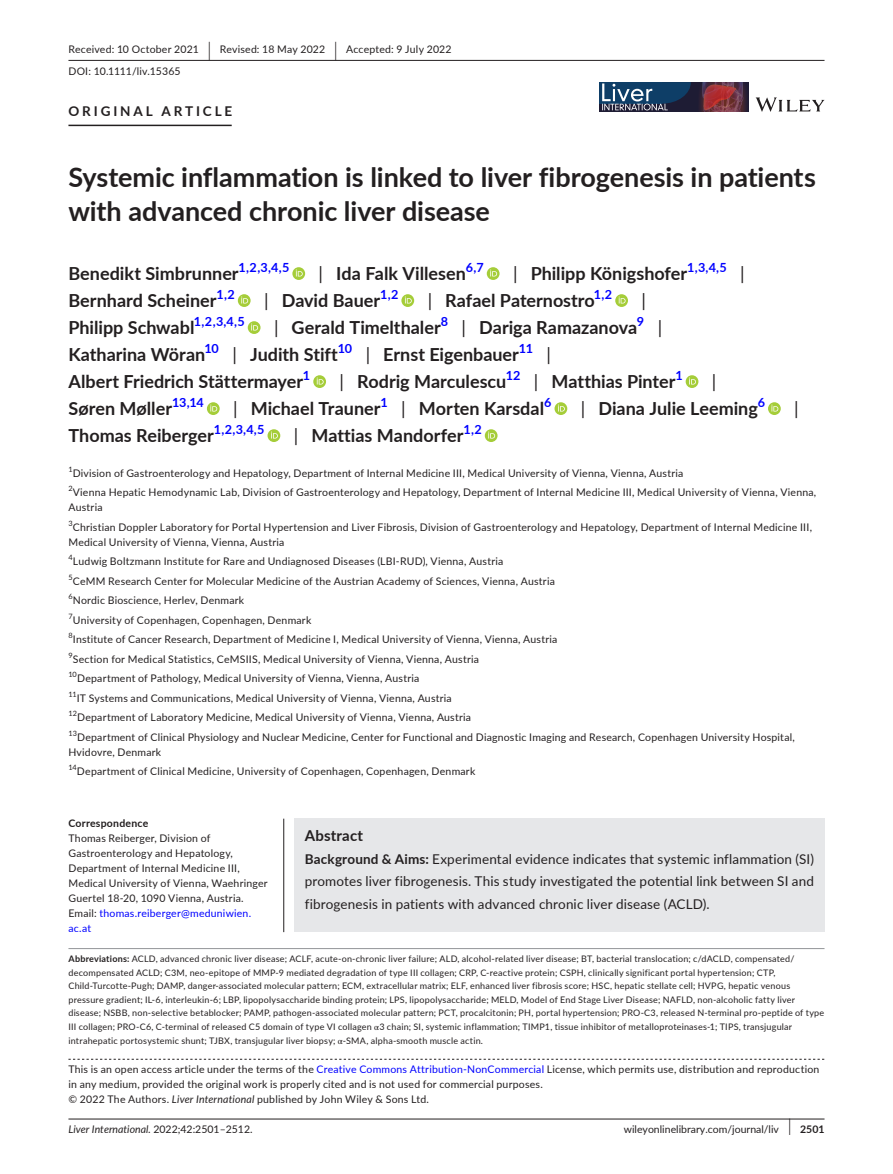
<style>
.page{position:relative;width:893px;height:1174px;background:#fff}
.page>*{position:absolute;margin:0;border:0;box-sizing:border-box;transform-origin:0 0}
.t1{font:700 27px/34.5px "Lato";letter-spacing:-.005em;color:#231f20}
.t2{font:700 18px "Lato";color:#231f20}
.t3{font:18px "Lato";color:#231f20}
.t4{font:700 15px "Lato";letter-spacing:.015em;color:#231f20}
.t5{font:13.5px/22.5px "Lato";letter-spacing:.01em;color:#231f20;text-align:justify}
.t6{font:700 13.5px "Lato";letter-spacing:.215em;color:#231f20}
.t7{font:700 12.6px "Lato";letter-spacing:-.015em;color:#00f}
.t8{font:10.5px/19.5px "Lato";letter-spacing:.02em;color:#231f20}
.t9{font:10.5px "Lato";color:#231f20}
.t10{font:italic 10.5px "Lato";color:#231f20}
.t11{font:700 10.5px "Lato";letter-spacing:.02em;color:#231f20}
.t12{font:9px/13.5px "Lato";letter-spacing:.025em;color:#231f20}
.s1{font-size:19.65px}
.s2{font-weight:400}
.s3{color:#00f}
.s4{font-weight:700}
.s5{font-family:"STIX"}
.s6{font-style:italic}
.s7{font-style:normal}
.s8{font-size:17.4px}
</style>
<div class="page">
<hr style="left:68px;top:1118px;width:756px;height:1px;background:#231f20">
<svg style="left:756px;top:97px;width:68px;height:15px"></svg>
<img style="left:599px;top:82px;width:149px;height:30px">
<div style="left:599px;top:82px;width:63px;height:22px;background:#0e3e67"></div>
<svg style="left:602px;top:82px;width:89px;height:28px"></svg>
<hr style="left:68px;top:60px;width:756px;height:1px;background:#231f20">
<hr style="left:68px;top:125px;width:164px;height:1px;background:#231f20">
<svg style="left:292px;top:267px;width:13px;height:13px"></svg>
<svg style="left:296px;top:269px;width:7px;height:7px"></svg>
<svg style="left:487px;top:267px;width:12px;height:13px"></svg>
<svg style="left:490px;top:269px;width:7px;height:7px"></svg>
<svg style="left:238px;top:294px;width:13px;height:13px"></svg>
<svg style="left:241px;top:296px;width:7px;height:7px"></svg>
<svg style="left:401px;top:294px;width:13px;height:13px"></svg>
<svg style="left:405px;top:296px;width:7px;height:7px"></svg>
<svg style="left:615px;top:294px;width:13px;height:13px"></svg>
<svg style="left:619px;top:296px;width:7px;height:7px"></svg>
<svg style="left:248px;top:321px;width:13px;height:13px"></svg>
<svg style="left:251px;top:323px;width:7px;height:7px"></svg>
<svg style="left:313px;top:375px;width:13px;height:13px"></svg>
<svg style="left:317px;top:377px;width:7px;height:7px"></svg>
<svg style="left:686px;top:375px;width:12px;height:13px"></svg>
<svg style="left:689px;top:377px;width:7px;height:7px"></svg>
<svg style="left:207px;top:402px;width:13px;height:13px"></svg>
<svg style="left:210px;top:404px;width:7px;height:7px"></svg>
<svg style="left:554px;top:402px;width:13px;height:13px"></svg>
<svg style="left:558px;top:404px;width:7px;height:7px"></svg>
<svg style="left:768px;top:402px;width:13px;height:13px"></svg>
<svg style="left:771px;top:404px;width:7px;height:7px"></svg>
<svg style="left:268px;top:429px;width:12px;height:13px"></svg>
<svg style="left:271px;top:431px;width:7px;height:7px"></svg>
<svg style="left:485px;top:429px;width:13px;height:13px"></svg>
<svg style="left:488px;top:431px;width:7px;height:7px"></svg>
<svg style="left:68px;top:1058px;width:756px;height:1px"></svg>
<hr style="left:68px;top:948px;width:756px;height:1px;background:#939598">
<div style="left:294px;top:818px;width:530px;height:114px;background:#e6e7e9"></div>
<hr style="left:283px;top:818px;width:1px;height:114px;background:#231f20">
<p class="t8" style="left:68px;top:38px;width:385px;line-height:21.8px">Received: 10 October 2021 <span class="s1">|</span> Revised: 18 May 2022 <span class="s1">|</span> Accepted: 9 July 2022<br>DOI: 10.1111/liv.15365</p>
<p class="t6" style="left:68px;top:101px;width:165px">ORIGINAL ARTICLE</p>
<h1 class="t1" style="left:68px;top:159px;width:749px">Systemic inflammation is linked to liver fibrogenesis in patients with advanced chronic liver disease</h1>
<h2 class="t2" style="left:68px;top:260px;width:172px">Benedikt Simbrunner</h2>
<p class="t7" style="left:239px;top:258px;width:52px">1,2,3,4,5</p>
<h2 class="t2" style="left:319px;top:260px;width:149px"><span class="s2">|</span> Ida Falk Villesen</h2>
<p class="t7" style="left:466px;top:258px;width:19px">6,7</p>
<h2 class="t2" style="left:513px;top:260px;width:176px"><span class="s2">|</span> Philipp Königshofer</h2>
<p class="t7" style="left:687px;top:258px;width:41px">1,3,4,5</p>
<h2 class="t3" style="left:740px;top:260px;width:6px">|</h2>
<h2 class="t2" style="left:68px;top:287px;width:150px">Bernhard Scheiner</h2>
<p class="t7" style="left:217px;top:285px;width:20px">1,2</p>
<h2 class="t2" style="left:264px;top:287px;width:118px"><span class="s2">|</span> David Bauer</h2>
<p class="t7" style="left:380px;top:285px;width:20px">1,2</p>
<h2 class="t2" style="left:428px;top:287px;width:169px"><span class="s2">|</span> Rafael Paternostro</h2>
<p class="t7" style="left:594px;top:285px;width:20px">1,2</p>
<h2 class="t3" style="left:641px;top:287px;width:6px">|</h2>
<h2 class="t2" style="left:68px;top:314px;width:128px">Philipp Schwabl</h2>
<p class="t7" style="left:194px;top:312px;width:52px">1,2,3,4,5</p>
<h2 class="t2" style="left:274px;top:314px;width:168px"><span class="s2">|</span> Gerald Timelthaler</h2>
<p class="t7" style="left:441px;top:312px;width:9px">8</p>
<h2 class="t2" style="left:462px;top:314px;width:177px"><span class="s2">|</span> Dariga Ramazanova</h2>
<p class="t7" style="left:637px;top:312px;width:9px">9</p>
<h2 class="t3" style="left:658px;top:314px;width:6px">|</h2>
<h2 class="t2" style="left:68px;top:341px;width:138px">Katharina Wöran</h2>
<p class="t7" style="left:205px;top:339px;width:16px">10</p>
<h2 class="t2" style="left:232px;top:341px;width:107px"><span class="s2">|</span> Judith Stift</h2>
<p class="t7" style="left:338px;top:339px;width:16px">10</p>
<h2 class="t2" style="left:366px;top:341px;width:155px"><span class="s2">|</span> Ernst Eigenbauer</h2>
<p class="t7" style="left:519px;top:339px;width:16px">11</p>
<h2 class="t3" style="left:547px;top:341px;width:6px">|</h2>
<h2 class="t2" style="left:68px;top:368px;width:236px">Albert Friedrich Stättermayer</h2>
<p class="t7" style="left:303px;top:366px;width:9px">1</p>
<h2 class="t2" style="left:340px;top:368px;width:168px"><span class="s2">|</span> Rodrig Marculescu</h2>
<p class="t7" style="left:506px;top:366px;width:16px">12</p>
<h2 class="t2" style="left:534px;top:368px;width:143px"><span class="s2">|</span> Matthias Pinter</h2>
<p class="t7" style="left:675px;top:366px;width:9px">1</p>
<h2 class="t3" style="left:712px;top:368px;width:6px">|</h2>
<h2 class="t2" style="left:68px;top:395px;width:137px">Søren Møller<sup>13,14</sup></h2>
<h2 class="t2" style="left:233px;top:395px;width:320px"><span class="s2">|</span> Michael Trauner<sup>1</sup> <span class="s2">|</span> Morten Karsdal<sup>6</sup></h2>
<h2 class="t2" style="left:581px;top:395px;width:186px"><span class="s2">|</span> Diana Julie Leeming<sup>6</sup></h2>
<h2 class="t3" style="left:794px;top:395px;width:6px">|</h2>
<h2 class="t2" style="left:68px;top:422px;width:198px">Thomas Reiberger<sup>1,2,3,4,5</sup></h2>
<h2 class="t2" style="left:294px;top:422px;width:189px"><span class="s2">|</span> Mattias Mandorfer<sup>1,2</sup></h2>
<p class="t8" style="left:68px;top:462px;width:749px"><sup>1</sup>Division of Gastroenterology and Hepatology, Department of Internal Medicine III, Medical University of Vienna, Vienna, Austria<br><sup>2</sup>Vienna Hepatic Hemodynamic Lab, Division of Gastroenterology and Hepatology, Department of Internal Medicine III, Medical University of Vienna, Vienna,</p>
<p class="t8" style="left:68px;top:497px;width:745px">Austria<br><sup>3</sup>Christian Doppler Laboratory for Portal Hypertension and Liver Fibrosis, Division of Gastroenterology and Hepatology, Department of Internal Medicine III,</p>
<p class="t8" style="left:68px;top:531px;width:728px">Medical University of Vienna, Vienna, Austria<br><sup>4</sup>Ludwig Boltzmann Institute for Rare and Undiagnosed Diseases (LBI-RUD), Vienna, Austria<br><sup>5</sup>CeMM Research Center for Molecular Medicine of the Austrian Academy of Sciences, Vienna, Austria<br><sup>6</sup>Nordic Bioscience, Herlev, Denmark<br><sup>7</sup>University of Copenhagen, Copenhagen, Denmark<br><sup>8</sup>Institute of Cancer Research, Department of Medicine I, Medical University of Vienna, Vienna, Austria<br><sup>9</sup>Section for Medical Statistics, CeMSIIS, Medical University of Vienna, Vienna, Austria<br><sup>10</sup>Department of Pathology, Medical University of Vienna, Vienna, Austria<br><sup>11</sup>IT Systems and Communications, Medical University of Vienna, Vienna, Austria<br><sup>12</sup>Department of Laboratory Medicine, Medical University of Vienna, Vienna, Austria<br><sup>13</sup>Department of Clinical Physiology and Nuclear Medicine, Center for Functional and Diagnostic Imaging and Research, Copenhagen University Hospital,</p>
<p class="t8" style="left:68px;top:741px;width:408px">Hvidovre, Denmark<br><sup>14</sup>Department of Clinical Medicine, University of Copenhagen, Copenhagen, Denmark</p>
<p class="t11" style="left:68px;top:815px;width:81px">Correspondence</p>
<p class="t8" style="left:68px;top:830px;width:201px;line-height:15px">Thomas Reiberger, Division of<br>Gastroenterology and Hepatology,<br>Department of Internal Medicine III,<br>Medical University of Vienna, Waehringer<br>Guertel 18-20, 1090 Vienna, Austria.<br>Email: <span class="s3">thomas.reiberger@meduniwien. ac.at</span></p>
<h3 class="t4" style="left:305px;top:824px;width:60px">Abstract</h3>
<p class="t5" style="left:305px;top:847px;width:511px"><span class="s4">Background &amp; Aims:</span> Experimental evidence indicates that systemic inflammation (SI) promotes liver fibrogenesis. This study investigated the potential link between SI and fibrogenesis in patients with advanced chronic liver disease (ACLD).</p>
<p class="t12" style="left:68px;top:952px;width:757px"><span class="s4">Abbreviations:</span> ACLD, advanced chronic liver disease; ACLF, acute-on-chronic liver failure; ALD, alcohol-related liver disease; BT, bacterial translocation; c/dACLD, compensated/ decompensated ACLD; C3M, neo-epitope of MMP-9 mediated degradation of type III collagen; CRP, C-reactive protein; CSPH, clinically significant portal hypertension; CTP, Child-Turcotte-Pugh; DAMP, danger-associated molecular pattern; ECM, extracellular matrix; ELF, enhanced liver fibrosis score; HSC, hepatic stellate cell; HVPG, hepatic venous pressure gradient; IL-6, interleukin-6; LBP, lipopolysaccharide binding protein; LPS, lipopolysaccharide; MELD, Model of End Stage Liver Disease; NAFLD, non-alcoholic fatty liver disease; NSBB, non-selective betablocker; PAMP, pathogen-associated molecular pattern; PCT, procalcitonin; PH, portal hypertension; PRO-C3, released N-terminal pro-peptide of type III collagen; PRO-C6, C-terminal of released C5 domain of type VI collagen <span class="s5">α</span>3 chain; SI, systemic inflammation; TIMP1, tissue inhibitor of metalloproteinases-1; TIPS, transjugular intrahepatic portosystemic shunt; TJBX, transjugular liver biopsy; <span class="s5">α</span>-SMA, alpha-smooth muscle actin.</p>
<p class="t8" style="left:68px;top:1061px;width:752px;line-height:15px">This is an open access article under the terms of the <span class="s3">Creative Commons Attribution-NonCommercial</span> License, which permits use, distribution and reproduction in any medium, provided the original work is properly cited and is not used for commercial purposes.<br>© 2022 The Authors. <span class="s6">Liver International</span> published by John Wiley &amp; Sons Ltd.</p>
<p class="t10" style="left:68px;top:1121px;width:186px">Liver International. <span class="s7">2022;42:2501–2512.</span></p>
<p class="t9" style="left:624px;top:1121px;width:202px">wileyonlinelibrary.com/journal/liv <span class="s8">|</span> <span class="s4">2501</span></p>
</div>
